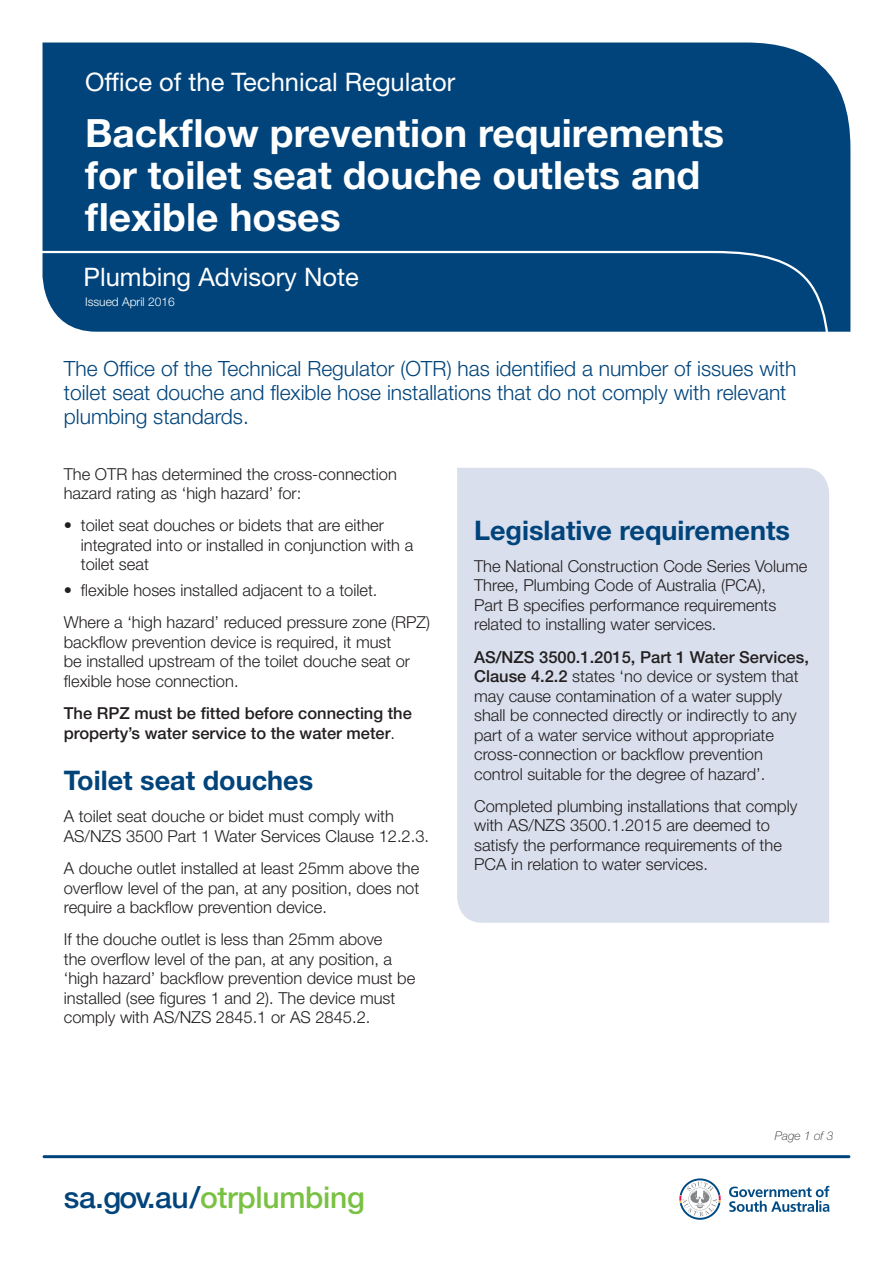
<style>
.page{position:relative;width:893px;height:1263px;background:#fff}
.page>*{position:absolute;margin:0;border:0;box-sizing:border-box;transform-origin:0 0}
.FS_-_Title_main_head{font:700 39px/42px "Helvetica Neue LT Std";color:#fff}
.t1{font:500 30px "Helvetica Neue LT Std";letter-spacing:-.01em;color:#79c142}
.FS_-_Subheading_1{font:700 27px "Helvetica Neue LT Std";color:#00447b}
.FS_-_Title_subheadin{font:25.5px "Helvetica Neue LT Std";color:#fff}
.FS_-_Introduction{font:300 21px/24px "Helvetica Neue LT Std";color:#00447b}
.FS_-_Body_copy{font:300 16.5px/19.5px "Helvetica Neue LT Std";color:#231f20}
.FS_-_Body_copy-2{font:500 16.5px/19.5px "Helvetica Neue LT Std";color:#231f20}
.t2{font:300 12px "Helvetica Neue LT Std";color:#fff}
.FS_-_Caption{font:italic 100 12px "Helvetica Neue LT Std";color:#231f20}
.s1{font-weight:300}
.s2{color:#00447b}
.s3{font-weight:500}
</style>
<div class="page">
<hr style="left:44px;top:1155px;width:805px;height:3px;background:#00447b">
<svg style="left:729px;top:1186px;width:100px;height:26px"></svg>
<svg style="left:679px;top:1178px;width:42px;height:42px"></svg>
<div style="left:43px;top:43px;width:807px;height:289px;background:#00447b"></div>
<svg style="left:42px;top:250px;width:790px;height:82px;background:#0a4b80"></svg>
<div style="left:457px;top:468px;width:372px;height:455px;background:#d9dfec"></div>
<h3 class="FS_-_Title_subheadin" style="left:85px;top:66px;width:372px">Office of the Technical Regulator</h3>
<p class="FS_-_Title_main_head" style="left:85px;top:111px;width:641px">Backflow prevention requirements for toilet seat douche outlets and flexible hoses</p>
<p class="FS_-_Title_subheadin" style="left:84px;top:262px;width:277px">Plumbing Advisory Note</p>
<p class="t2" style="left:85px;top:295px;width:91px">Issued April 2016</p>
<p class="FS_-_Introduction" style="left:64px;top:357px;width:734px">The Office of the Technical Regulator (OTR) has identified a number of issues with toilet seat douche and flexible hose installations that do not comply with relevant plumbing standards.</p>
<p class="FS_-_Body_copy" style="left:64px;top:464px;width:335px">The OTR has determined the cross-connection hazard rating as ‘high hazard’ for:</p>
<p class="FS_-_Body_copy" style="left:81px;top:515px;width:334px;text-indent:-17px">• toilet seat douches or bidets that are either integrated into or installed in conjunction with a toilet seat</p>
<p class="FS_-_Body_copy" style="left:64px;top:580px;width:315px">• flexible hoses installed adjacent to a toilet.</p>
<p class="FS_-_Body_copy" style="left:64px;top:612px;width:368px">Where a ‘high hazard’ reduced pressure zone (RPZ) backflow prevention device is required, it must<br>be installed upstream of the toilet douche seat or flexible hose connection.</p>
<p class="FS_-_Body_copy-2" style="left:64px;top:703px;width:350px">The RPZ must be fitted before connecting the property’s water service to the water meter<span class="s1">.</span></p>
<p class="FS_-_Subheading_1" style="left:64px;top:764px;width:251px">Toilet seat douches</p>
<p class="FS_-_Body_copy" style="left:64px;top:806px;width:367px">A toilet seat douche or bidet must comply with<br>AS/NZS 3500 Part 1 Water Services Clause 12.2.3.</p>
<p class="FS_-_Body_copy" style="left:64px;top:858px;width:357px;text-align:justify">A douche outlet installed at least 25mm above the overflow level of the pan, at any position, does not require a backflow prevention device.</p>
<p class="FS_-_Body_copy" style="left:64px;top:929px;width:353px">If the douche outlet is less than 25mm above<br>the overflow level of the pan, at any position, a ‘high hazard’ backflow prevention device must be installed (see figures 1 and 2). The device must comply with AS/NZS 2845.1 or AS 2845.2.</p>
<h2 class="t1" style="left:64px;top:1179px;width:303px"><span class="s2">sa.gov.au/</span>otrplumbing</h2>
<p class="FS_-_Subheading_1" style="left:474px;top:513px;width:317px">Legislative requirements</p>
<p class="FS_-_Body_copy" style="left:474px;top:556px;width:335px">The National Construction Code Series Volume Three, Plumbing Code of Australia (PCA),<br>Part B specifies performance requirements related to installing water services.</p>
<p class="FS_-_Body_copy" style="left:474px;top:647px;width:336px"><span class="s3">AS/NZS 3500.1.2015, Part 1 Water Services, Clause 4.2.2</span> states ‘no device or system that may cause contamination of a water supply shall be connected directly or indirectly to any part of a water service without appropriate cross-connection or backflow prevention control suitable for the degree of hazard’.</p>
<p class="FS_-_Body_copy" style="left:474px;top:796px;width:325px">Completed plumbing installations that comply with AS/NZS 3500.1.2015 are deemed to satisfy the performance requirements of the PCA in relation to water services.</p>
<p class="FS_-_Caption" style="left:775px;top:1128px;width:60px">Page 1 of 3</p>
</div>
